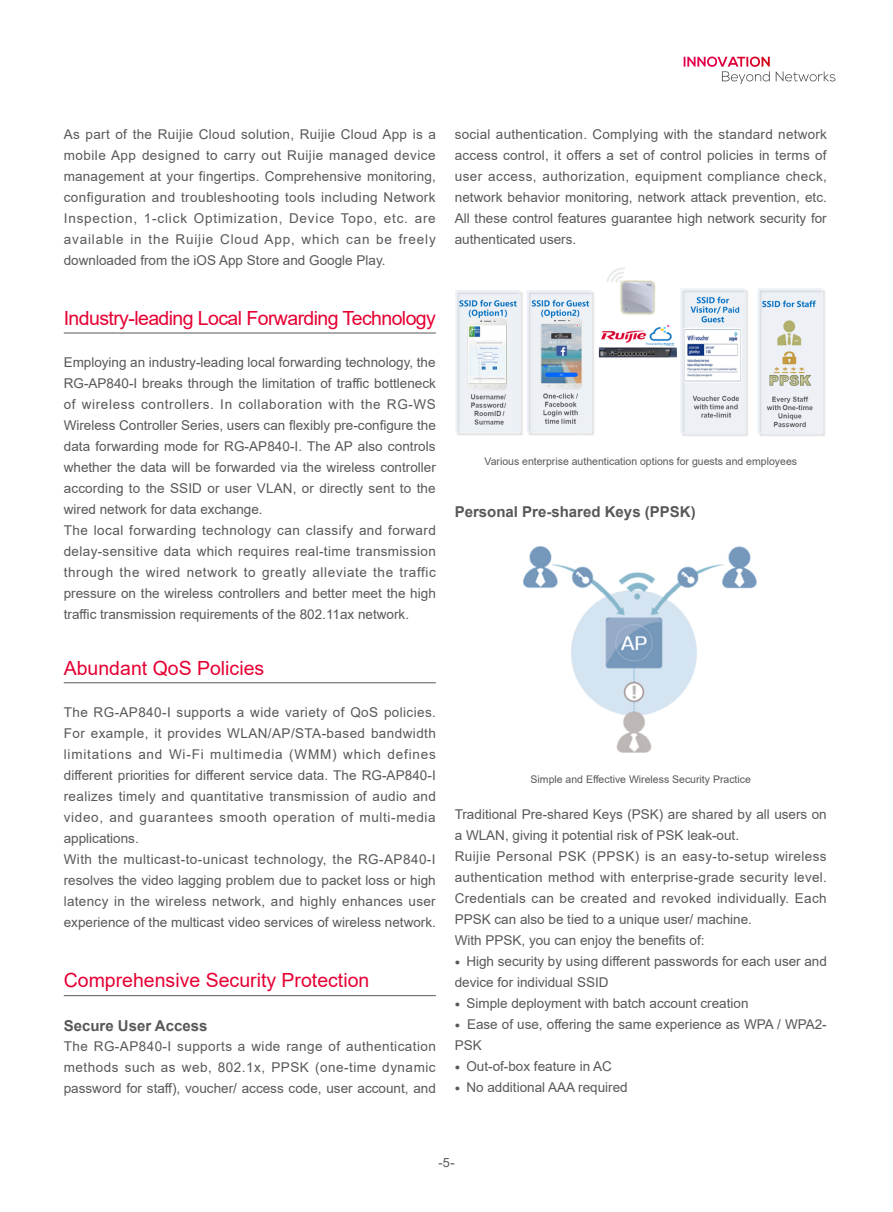
<style>
.page{position:relative;width:893px;height:1212px;background:#fff}
.page>*{position:absolute;margin:0;border:0;box-sizing:border-box;transform-origin:0 0}
.正文{font:19.5px "Arial";color:#e60033}
.正文-2{font:19.5px "Arial";letter-spacing:-.03em;color:#e60033}
.正文-3{font:700 15px "Arial";color:#5a5757}
.正文-4{font:13.5px/21px "Arial";color:#5a5757;text-align:justify}
.t1{font:12.75px "Arial";color:#5a5757}
.t2{font:10.5px "Arial";color:#5a5757}
.s1{font-size:9px}
</style>
<div class="page">
<svg style="left:684px;top:57px;width:86px;height:27px"></svg>
<svg style="left:776px;top:71px;width:59px;height:10px"></svg>
<img style="left:523px;top:546px;width:234px;height:207px">
<hr style="left:64px;top:995px;width:372px;height:1px;background:#5a5757">
<img style="left:455px;top:267px;width:370px;height:169px">
<hr style="left:64px;top:333px;width:372px;height:1px;background:#5a5757">
<hr style="left:64px;top:682px;width:372px;height:1px;background:#5a5757">
<p class="正文-4" style="left:64px;top:124px;width:374px">As part of the Ruijie Cloud solution, Ruijie Cloud App is a mobile App designed to carry out Ruijie managed device management at your fingertips. Comprehensive monitoring, configuration and troubleshooting tools including Network Inspection, 1-click Optimization, Device Topo, etc. are available in the Ruijie Cloud App, which can be freely downloaded from the iOS App Store and Google Play.</p>
<p class="正文-2" style="left:64px;top:304px;width:374px">Industry-leading Local Forwarding Technology</p>
<p class="正文-4" style="left:64px;top:352px;width:374px">Employing an industry-leading local forwarding technology, the RG-AP840-I breaks through the limitation of traffic bottleneck of wireless controllers. In collaboration with the RG-WS Wireless Controller Series, users can flexibly pre-configure the data forwarding mode for RG-AP840-I. The AP also controls whether the data will be forwarded via the wireless controller according to the SSID or user VLAN, or directly sent to the wired network for data exchange.</p>
<p class="正文-4" style="left:64px;top:520px;width:374px">The local forwarding technology can classify and forward delay-sensitive data which requires real-time transmission through the wired network to greatly alleviate the traffic pressure on the wireless controllers and better meet the high traffic transmission requirements of the 802.11ax network.</p>
<p class="正文" style="left:64px;top:654px;width:202px">Abundant QoS Policies</p>
<p class="正文-4" style="left:64px;top:701px;width:374px">The RG-AP840-I supports a wide variety of QoS policies.<br>For example, it provides WLAN/AP/STA-based bandwidth limitations and Wi-Fi multimedia (WMM) which defines different priorities for different service data. The RG-AP840-I realizes timely and quantitative transmission of audio and video, and guarantees smooth operation of multi-media applications.</p>
<p class="正文-4" style="left:64px;top:848px;width:374px">With the multicast-to-unicast technology, the RG-AP840-I resolves the video lagging problem due to packet loss or high latency in the wireless network, and highly enhances user experience of the multicast video services of wireless network.</p>
<p class="正文" style="left:64px;top:966px;width:307px">Comprehensive Security Protection</p>
<p class="正文-3" style="left:64px;top:1015px;width:145px">Secure User Access</p>
<p class="正文-4" style="left:64px;top:1035px;width:374px">The RG-AP840-I supports a wide range of authentication methods such as web, 802.1x, PPSK (one-time dynamic password for staff), voucher/ access code, user account, and</p>
<p class="正文-4" style="left:455px;top:124px;width:374px">social authentication. Complying with the standard network access control, it offers a set of control policies in terms of user access, authorization, equipment compliance check, network behavior monitoring, network attack prevention, etc.<br>All these control features guarantee high network security for authenticated users.</p>
<p class="t2" style="left:484px;top:454px;width:314px">Various enterprise authentication options for guests and employees</p>
<p class="正文-3" style="left:455px;top:501px;width:242px">Personal Pre-shared Keys (PPSK)</p>
<p class="t2" style="left:531px;top:772px;width:222px">Simple and Effective Wireless Security Practice</p>
<p class="正文-4" style="left:455px;top:804px;width:374px">Traditional Pre-shared Keys (PSK) are shared by all users on a WLAN, giving it potential risk of PSK leak-out.</p>
<p class="正文-4" style="left:455px;top:846px;width:374px">Ruijie Personal PSK (PPSK) is an easy-to-setup wireless authentication method with enterprise-grade security level.<br>Credentials can be created and revoked individually. Each PPSK can also be tied to a unique user/ machine.</p>
<p class="正文-4" style="left:455px;top:930px;width:251px">With PPSK, you can enjoy the benefits of:</p>
<p class="正文-4" style="left:455px;top:951px;width:374px"><span class="s1">●</span> High security by using different passwords for each user and device for individual SSID</p>
<p class="正文-4" style="left:455px;top:993px;width:295px"><span class="s1">●</span> Simple deployment with batch account creation</p>
<p class="正文-4" style="left:455px;top:1014px;width:374px"><span class="s1">●</span> Ease of use, offering the same experience as WPA / WPA2-<br>PSK</p>
<p class="正文-4" style="left:455px;top:1056px;width:159px"><span class="s1">●</span> Out-of-box feature in AC</p>
<p class="正文-4" style="left:455px;top:1077px;width:175px"><span class="s1">●</span> No additional AAA required</p>
<p class="t1" style="left:438px;top:1153px;width:18px">-5-</p>
</div>
